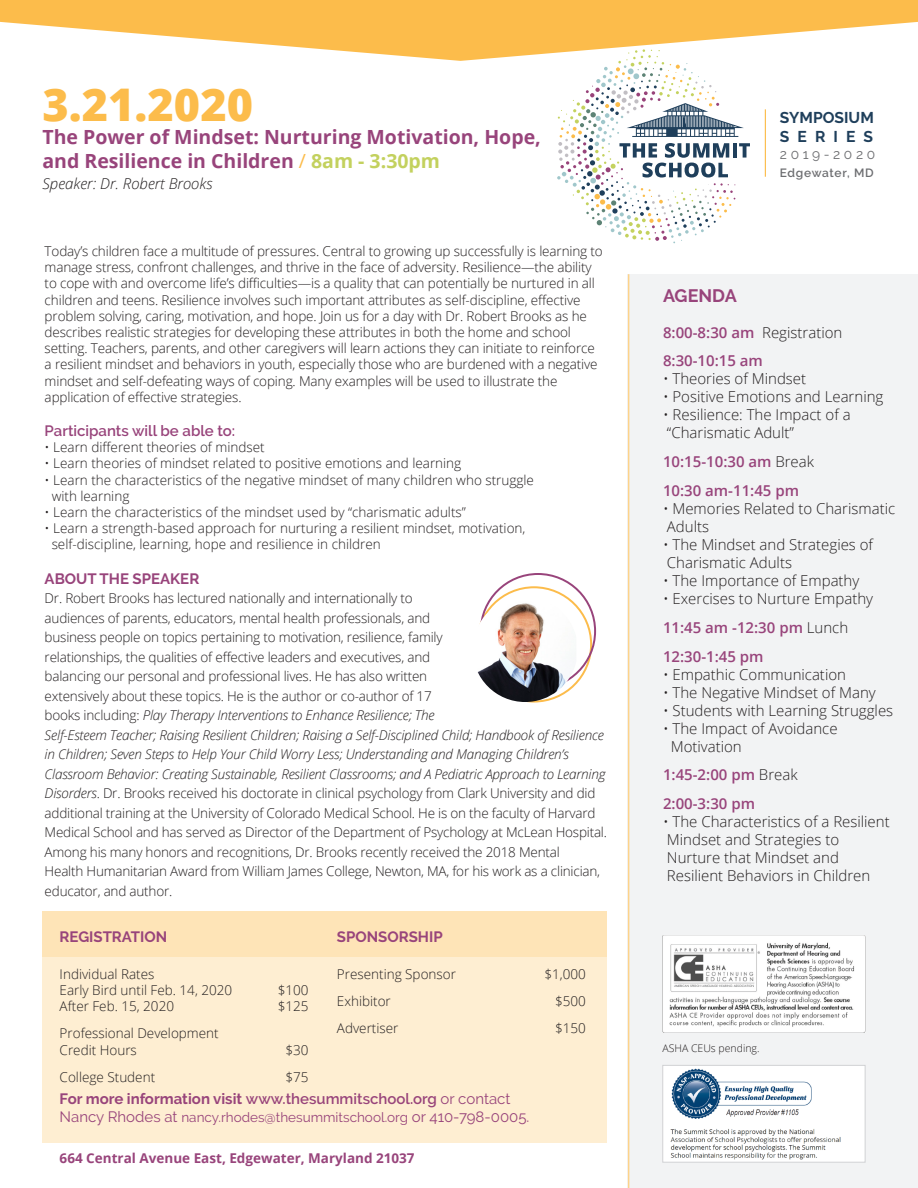
<style>
.page{position:relative;width:918px;height:1188px;background:#fff}
.page>*{position:absolute;margin:0;border:0;box-sizing:border-box;transform-origin:0 0}
.t1{font:800 45px "Open Sans";color:#fcbc4b}
.t2{font:700 19.5px/23.4px "Open Sans";color:#98447b}
.t3{font:700 18px "Raleway";color:#98447b}
.t4{font:700 15.6px/18.8px "Raleway";color:#1f3f5b}
.t5{font:300 15px/18px "Open Sans";color:#231f20}
.t6{font:600 15px "Open Sans";color:#98447b}
.t7{font:700 15px "Raleway";color:#98447b}
.t8{font:600 15px "Raleway";color:#98447b}
.t9{font:italic 300 15px "Open Sans";color:#231f20}
.t10{font:13.8px "Raleway";letter-spacing:.26em;color:#6c6d70}
.t11{font:300 13.5px/19.5px "Open Sans";letter-spacing:-.01em;color:#231f20}
.t12{font:13.5px "Raleway";color:#98447b}
.t13{font:700 13.5px "Open Sans";color:#98447b}
.t14{font:600 12px "Raleway";letter-spacing:.055em;color:#6c6d70}
.t15{font:300 10.5px "Open Sans";color:#231f20}
.s1{font-weight:400;color:#fcbc4b}
.s2{color:#c3d15e}
.s3{font-style:italic}
.s4{font-weight:600}
.s5{font-weight:400}
.s6{font-size:15px}
.s7{font-weight:600;color:#98447b}
.s8{font-weight:300;color:#231f20}
</style>
<div class="page">
<div style="left:42px;top:911px;width:565px;height:231px;background:#feeed2"></div>
<div style="left:42px;top:911px;width:565px;height:45px;background:#fee4b7"></div>
<svg style="left:0;top:0;width:918px;height:61px;fill:#fcbc4b"></svg>
<div style="left:628px;top:274px;width:290px;height:914px;background:#f2f3f4"></div>
<hr style="left:628px;top:274px;width:1px;height:914px;background:#fdd38a">
<img style="left:662px;top:935px;width:203px;height:98px">
<div style="left:662px;top:1065px;width:203px;height:97px;background:#fff;border:1px solid #d1d2d4"></div>
<img style="left:670px;top:1068px;width:171px;height:91px">
<hr style="left:765px;top:109px;width:1px;height:68px;background:#fcbc4a">
<svg style="left:557px;top:49px;width:193px;height:194px"></svg>
<img style="left:477px;top:597px;width:99px;height:105px">
<p class="t1" style="left:42px;top:70px;width:212px">3.21.2020</p>
<p class="t2" style="left:42px;top:125px;width:500px">The Power of Mindset: Nurturing Motivation, Hope, and Resilience in Children <span class="s1">/</span> <span class="s2">8am - 3:30pm</span></p>
<p class="t9" style="left:42px;top:173px;width:172px">Speaker: Dr. Robert Brooks</p>
<p class="t11" style="left:45px;top:243px;width:560px;line-height:16.2px">Today’s children face a multitude of pressures. Central to growing up successfully is learning to manage stress, confront challenges, and thrive in the face of adversity. Resilience—the ability to cope with and overcome life’s difficulties—is a quality that can potentially be nurtured in all children and teens. Resilience involves such important attributes as self-discipline, effective problem solving, caring, motivation, and hope. Join us for a day with Dr. Robert Brooks as he describes realistic strategies for developing these attributes in both the home and school setting. Teachers, parents, and other caregivers will learn actions they can initiate to reinforce a resilient mindset and behaviors in youth, especially those who are burdened with a negative mindset and self-defeating ways of coping. Many examples will be used to illustrate the application of effective strategies.</p>
<p class="t8" style="left:45px;top:422px;width:192px">Participants will be able to:</p>
<p class="t11" style="left:45px;top:437px;width:222px">• Learn different theories of mindset</p>
<p class="t11" style="left:45px;top:453px;width:418px">• Learn theories of mindset related to positive emotions and learning</p>
<p class="t11" style="left:45px;top:470px;width:491px">• Learn the characteristics of the negative mindset of many children who struggle</p>
<p class="t11" style="left:52px;top:486px;width:79px">with learning</p>
<p class="t11" style="left:45px;top:502px;width:423px">• Learn the characteristics of the mindset used by “charismatic adults”</p>
<p class="t11" style="left:45px;top:518px;width:482px">• Learn a strength-based approach for nurturing a resilient mindset, motivation,</p>
<p class="t11" style="left:52px;top:534px;width:331px">self-discipline, learning, hope and resilience in children</p>
<p class="t7" style="left:45px;top:570px;width:156px">ABOUT THE SPEAKER</p>
<p class="t11" style="left:45px;top:588px;width:564px">Dr. Robert Brooks has lectured nationally and internationally to<br>audiences of parents, educators, mental health professionals, and<br>business people on topics pertaining to motivation, resilience, family<br>relationships, the qualities of effective leaders and executives, and<br>balancing our personal and professional lives. He has also written<br>extensively about these topics. He is the author or co-author of 17<br>books including: <span class="s3">Play Therapy Interventions to Enhance Resilience; The<br>Self-Esteem Teacher; Raising Resilient Children; Raising a Self-Disciplined Child; Handbook of Resilience in Children; Seven Steps to Help Your Child Worry Less; Understanding and Managing Children’s Classroom Behavior: Creating Sustainable, Resilient Classrooms; and A Pediatric Approach to Learning Disorders</span>. Dr. Brooks received his doctorate in clinical psychology from Clark University and did additional training at the University of Colorado Medical School. He is on the faculty of Harvard Medical School and has served as Director of the Department of Psychology at McLean Hospital.<br>Among his many honors and recognitions, Dr. Brooks recently received the 2018 Mental<br>Health Humanitarian Award from William James College, Newton, MA, for his work as a clinician, educator, and author.</p>
<p class="t7" style="left:60px;top:928px;width:109px">REGISTRATION</p>
<p class="t11" style="left:60px;top:966px;width:174px;line-height:16.2px">Individual Rates<br>Early Bird until Feb. 14, 2020</p>
<p class="t11" style="left:278px;top:980px;width:32px">$100</p>
<p class="t11" style="left:60px;top:996px;width:116px">After Feb. 15, 2020</p>
<p class="t11" style="left:278px;top:996px;width:32px">$125</p>
<p class="t11" style="left:60px;top:1023px;width:161px">Professional Development</p>
<p class="t11" style="left:60px;top:1040px;width:79px">Credit Hours</p>
<p class="t11" style="left:286px;top:1040px;width:25px">$30</p>
<p class="t11" style="left:60px;top:1067px;width:97px">College Student</p>
<p class="t11" style="left:286px;top:1067px;width:25px">$75</p>
<p class="t7" style="left:337px;top:928px;width:107px">SPONSORSHIP</p>
<p class="t11" style="left:337px;top:964px;width:121px">Presenting Sponsor</p>
<p class="t11" style="left:545px;top:964px;width:43px">$1,000</p>
<p class="t11" style="left:337px;top:991px;width:55px">Exhibitor</p>
<p class="t11" style="left:555px;top:991px;width:32px">$500</p>
<p class="t11" style="left:337px;top:1018px;width:63px">Advertiser</p>
<p class="t11" style="left:555px;top:1018px;width:32px">$150</p>
<p class="t7" style="left:60px;top:1090px;width:452px">For more information visit <span class="s4">www.thesummitschool.org</span> <span class="s5">or contact</span></p>
<p class="t12" style="left:60px;top:1110px;width:471px"><span class="s6">Nancy Rhodes at</span> nancy.rhodes@thesummitschool.org <span class="s6">or 410-798-0005.</span></p>
<p class="t13" style="left:60px;top:1148px;width:357px">664 Central Avenue East, Edgewater, Maryland 21037</p>
<p class="t4" style="left:780px;top:108px;width:96px">SYMPOSIUM<br>SERIES</p>
<p class="t10" style="left:780px;top:147px;width:97px">2019-2020</p>
<p class="t14" style="left:780px;top:166px;width:95px">Edgewater, MD</p>
<p class="t3" style="left:663px;top:285px;width:75px">AGENDA</p>
<p class="t5" style="left:663px;top:323px;width:181px"><span class="s7">8:00-8:30 am</span> Registration</p>
<p class="t6" style="left:663px;top:351px;width:101px">8:30-10:15 am</p>
<p class="t5" style="left:663px;top:370px;width:145px">• Theories of Mindset</p>
<p class="t5" style="left:663px;top:388px;width:222px">• Positive Emotions and Learning</p>
<p class="t5" style="left:663px;top:406px;width:189px">• Resilience: The Impact of a “Charismatic Adult”</p>
<p class="t6" style="left:663px;top:451px;width:153px">10:15-10:30 am <span class="s8">Break</span></p>
<p class="t6" style="left:663px;top:480px;width:138px">10:30 am-11:45 pm</p>
<p class="t5" style="left:663px;top:499px;width:234px">• Memories Related to Charismatic<br>Adults</p>
<p class="t5" style="left:663px;top:535px;width:212px">• The Mindset and Strategies of<br>Charismatic Adults</p>
<p class="t5" style="left:663px;top:571px;width:198px">• The Importance of Empathy</p>
<p class="t5" style="left:663px;top:589px;width:212px">• Exercises to Nurture Empathy</p>
<p class="t6" style="left:663px;top:617px;width:187px">11:45 am -12:30 pm <span class="s8">Lunch</span></p>
<p class="t6" style="left:663px;top:646px;width:102px">12:30-1:45 pm</p>
<p class="t5" style="left:663px;top:665px;width:185px">• Empathic Communication</p>
<p class="t5" style="left:663px;top:683px;width:214px">• The Negative Mindset of Many</p>
<p class="t5" style="left:663px;top:701px;width:232px">• Students with Learning Struggles</p>
<p class="t5" style="left:671px;top:719px;width:168px;text-indent:-8px">• The Impact of Avoidance<br>Motivation</p>
<p class="t6" style="left:663px;top:765px;width:136px">1:45-2:00 pm <span class="s8">Break</span></p>
<p class="t6" style="left:663px;top:793px;width:94px">2:00-3:30 pm</p>
<p class="t5" style="left:663px;top:812px;width:228px">• The Characteristics of a Resilient<br>Mindset and Strategies to<br>Nurture that Mindset and<br>Resilient Behaviors in Children</p>
<p class="t15" style="left:662px;top:1040px;width:99px">ASHA CEUs pending.</p>
</div>
